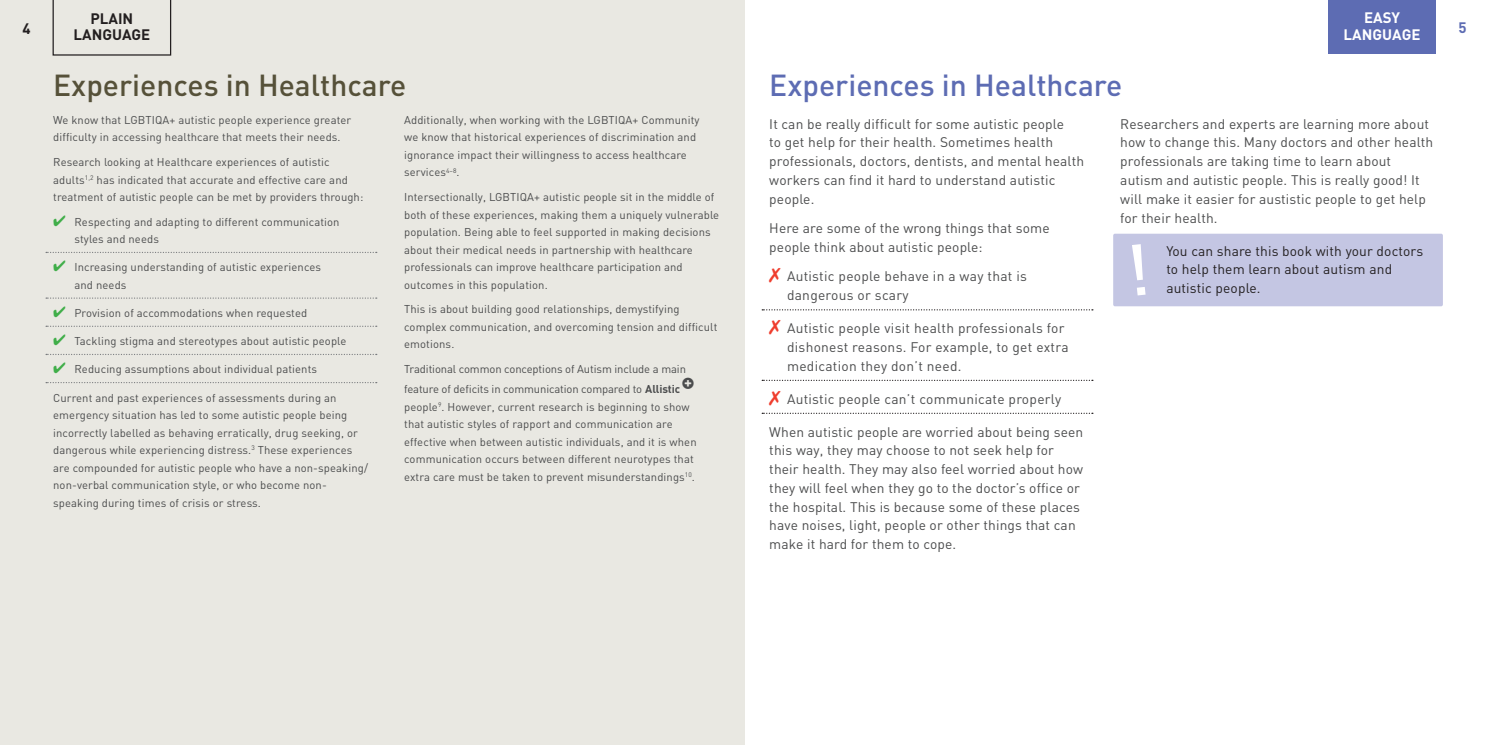
<style>
.page{position:relative;width:1489px;height:745px;background:#fff}
.page>*{position:absolute;margin:0;border:0;box-sizing:border-box;transform-origin:0 0}
.head_-_left{font:500 30px "DIN";color:#565139}
.head_-_right{font:500 30px "DIN";color:#5d6cb3}
.t1{font:700 15px/16.2px "DIN";color:#231f20;text-align:center}
.t2{font:700 15px/16.2px "DIN";color:#fff;text-align:center}
.t3{font:700 15px "DIN";color:#5d6cb3}
.body_right{font:13.75px/18.8px "DIN";letter-spacing:.01em;color:#4b4c4d}
.ideas_paragraph{font:13.75px/18.8px "DIN";letter-spacing:.01em;color:#231f20}
.body{font:11.25px/17.5px "DIN";letter-spacing:.01em;color:#4b4c4d}
.body-2{font:11.25px/20px "DIN";letter-spacing:-.01em;color:#4b4c4d}
.s1{color:#40ae49}
.s2{font-weight:700}
.s3{color:#ef3e2e}
</style>
<div class="page">
<div style="left:0;top:0;width:744px;height:744px;background:#e9e8e2"></div>
<svg style="left:46px;top:252px;width:331px;height:1px"></svg>
<svg style="left:46px;top:297px;width:331px;height:1px"></svg>
<svg style="left:46px;top:325px;width:331px;height:2px"></svg>
<svg style="left:46px;top:353px;width:331px;height:2px"></svg>
<svg style="left:46px;top:382px;width:331px;height:1px"></svg>
<svg style="left:762px;top:309px;width:330px;height:1px"></svg>
<svg style="left:762px;top:379px;width:330px;height:2px"></svg>
<svg style="left:762px;top:412px;width:330px;height:1px"></svg>
<div style="left:1113px;top:233px;width:329px;height:73px;background:#c4c6e3;border-radius:2px"></div>
<svg style="left:1132px;top:244px;width:13px;height:51px"></svg>
<svg style="left:53px;top:0;width:118px;height:56px"></svg>
<div style="left:1328px;top:0;width:107px;height:54px;background:#5d6cb3"></div>
<h2 class="t2" style="left:1343px;top:9px;width:78px">EASY<br>LANGUAGE</h2>
<h2 class="t1" style="left:23px;top:20px;width:10px">4</h2>
<h2 class="t1" style="left:73px;top:10px;width:78px">PLAIN<br>LANGUAGE</h2>
<h2 class="t3" style="left:1458px;top:18px;width:10px">5</h2>
<p class="head_-_left" style="left:53px;top:66px;width:354px">Experiences in Healthcare</p>
<p class="body" style="left:53px;top:111px;width:299px">We know that LGBTIQA+ autistic people experience greater difficulty in accessing healthcare that meets their needs.</p>
<p class="body" style="left:53px;top:153px;width:312px">Research looking at Healthcare experiences of autistic adults<sup>1,2</sup> has indicated that accurate and effective care and treatment of autistic people can be met by providers through:</p>
<p class="body" style="left:74px;top:212px;width:267px;text-indent:-21px"><span class="s1">✔</span> Respecting and adapting to different communication styles and needs</p>
<p class="body" style="left:74px;top:258px;width:248px;text-indent:-21px"><span class="s1">✔</span> Increasing understanding of autistic experiences and needs</p>
<p class="body" style="left:53px;top:304px;width:255px"><span class="s1">✔</span> Provision of accommodations when requested</p>
<p class="body" style="left:53px;top:332px;width:295px"><span class="s1">✔</span> Tackling stigma and stereotypes about autistic people</p>
<p class="body" style="left:53px;top:360px;width:265px"><span class="s1">✔</span> Reducing assumptions about individual patients</p>
<p class="body" style="left:53px;top:388px;width:316px">Current and past experiences of assessments during an emergency situation has led to some autistic people being incorrectly labelled as behaving erratically, drug seeking, or dangerous while experiencing distress.<sup>3</sup> These experiences are compounded for autistic people who have a non-speaking/ non-verbal communication style, or who become non&shy;speaking during times of crisis or stress.</p>
<p class="body" style="left:404px;top:111px;width:297px">Additionally, when working with the LGBTIQA+ Community we know that historical experiences of discrimination and ignorance impact their willingness to access healthcare services<sup>4–8</sup>.</p>
<p class="body" style="left:404px;top:188px;width:316px">Intersectionally, LGBTIQA+ autistic people sit in the middle of both of these experiences, making them a uniquely vulnerable population. Being able to feel supported in making decisions about their medical needs in partnership with healthcare professionals can improve healthcare participation and outcomes in this population.</p>
<p class="body" style="left:404px;top:300px;width:315px">This is about building good relationships, demystifying complex communication, and overcoming tension and difficult emotions.</p>
<p class="body-2" style="left:404px;top:358px;width:283px">Traditional common conceptions of Autism include a main feature of deficits in communication compared to <span class="s2">Allistic</span></p>
<p class="body" style="left:404px;top:397px;width:294px">people<sup>9</sup>. However, current research is beginning to show that autistic styles of rapport and communication are effective when between autistic individuals, and it is when communication occurs between different neurotypes that extra care must be taken to prevent misunderstandings<sup>10</sup>.</p>
<p class="head_-_right" style="left:769px;top:66px;width:354px">Experiences in Healthcare</p>
<p class="body_right" style="left:769px;top:114px;width:316px">It can be really difficult for some autistic people<br>to get help for their health. Sometimes health professionals, doctors, dentists, and mental health workers can find it hard to understand autistic people.</p>
<p class="body_right" style="left:769px;top:218px;width:282px">Here are some of the wrong things that some people think about autistic people:</p>
<p class="body_right" style="left:787px;top:266px;width:241px;text-indent:-18px"><span class="s3">✗</span> Autistic people behave in a way that is dangerous or scary</p>
<p class="body_right" style="left:787px;top:318px;width:283px;text-indent:-18px"><span class="s3">✗</span> Autistic people visit health professionals for dishonest reasons. For example, to get extra medication they don’t need.</p>
<p class="body_right" style="left:769px;top:389px;width:293px"><span class="s3">✗</span> Autistic people can’t communicate properly</p>
<p class="body_right" style="left:769px;top:421px;width:315px">When autistic people are worried about being seen this way, they may choose to not seek help for their health. They may also feel worried about how they will feel when they go to the doctor’s office or the hospital. This is because some of these places have noises, light, people or other things that can make it hard for them to cope.</p>
<p class="body_right" style="left:1120px;top:114px;width:314px">Researchers and experts are learning more about how to change this. Many doctors and other health professionals are taking time to learn about autism and autistic people. This is really good! It will make it easier for austistic people to get help for their health.</p>
<p class="ideas_paragraph" style="left:1166px;top:241px;width:258px">You can share this book with your doctors to help them learn about autism and autistic people.</p>
</div>
